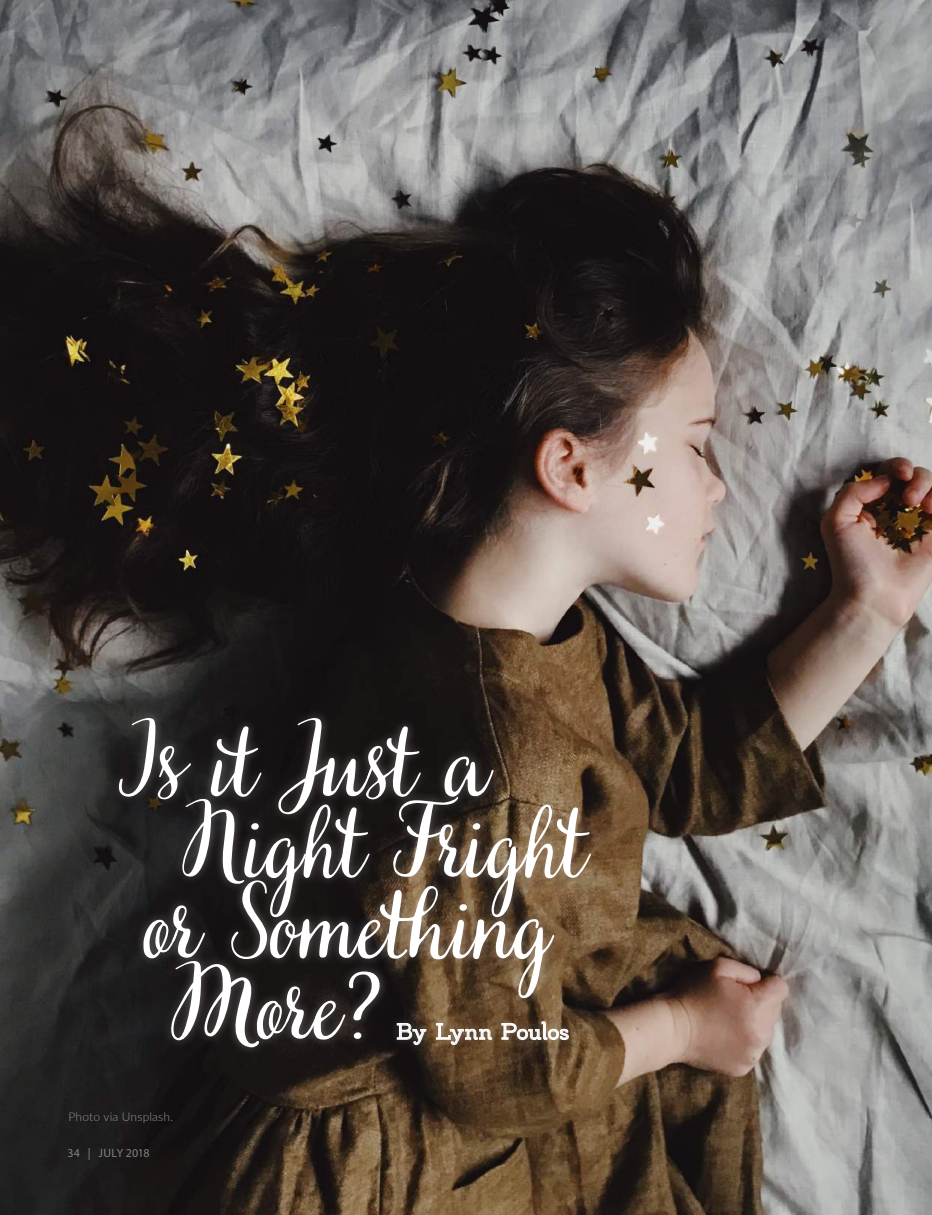
<style>
.page{position:relative;width:932px;height:1215px;background:#fff}
.page>*{position:absolute;margin:0;border:0;box-sizing:border-box;transform-origin:0 0}
.t1{font:96px "Very Berry Pro";color:#fff}
.t2{font:22.5px "MADE Likes Slab";letter-spacing:.005em;color:#fff}
.t3{font:300 12px "Lato";letter-spacing:.015em;color:#939598}
.t4{font:12px "Myriad Pro";color:#808285}
</style>
<div class="page">
<img style="left:0;top:1px;width:932px;height:1214px">
<div style="left:121px;top:720px;width:488px;height:345px;background:#231f20;opacity:.15"></div>
<div style="left:109px;top:709px;width:490px;height:348px;background:#fff;opacity:.35"></div>
<div style="left:400px;top:1024px;width:186px;height:39px;background:#231f20;opacity:.15"></div>
<div style="left:389px;top:1013px;width:188px;height:41px;background:#fff;opacity:.3"></div>
<svg style="left:397px;top:1023px;width:29px;height:22px"></svg>
<svg style="left:436px;top:1023px;width:56px;height:22px"></svg>
<svg style="left:501px;top:1021px;width:67px;height:21px"></svg>
<p class="t1" style="left:119px;top:695px;width:371px">Is it Just a</p>
<p class="t1" style="left:177px;top:776px;width:411px">Night Fright</p>
<p class="t1" style="left:143px;top:857px;width:414px">or Something</p>
<p class="t1" style="left:167px;top:938px;width:215px">More?</p>
<p class="t2" style="left:396px;top:1019px;width:174px">By Lynn Poulos</p>
<p class="t3" style="left:68px;top:1108px;width:106px">Photo via Unsplash.</p>
<p class="t4" style="left:68px;top:1145px;width:84px">34 | JULY 2018</p>
</div>
